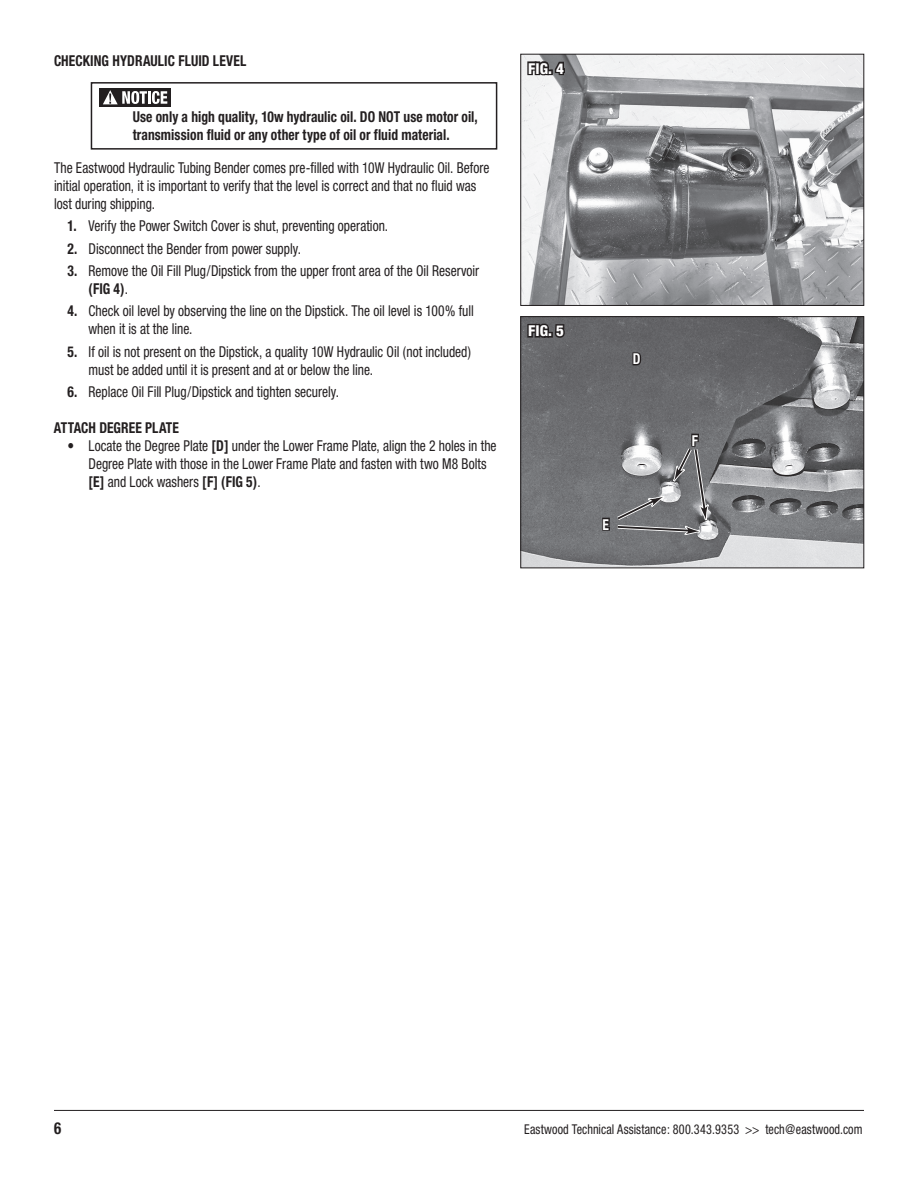
<style>
.page{position:relative;width:918px;height:1188px;background:#fff}
.page>*{position:absolute;margin:0;border:0;box-sizing:border-box;transform-origin:0 0}
.t1{font:700 condensed 16.5px "Helvetica Neue";color:#231f20;scale:.9 1}
.t2{font:condensed 15px/18px "Helvetica Neue";color:#231f20;scale:.9 1}
.t3{font:700 condensed 15px/18px "Helvetica Neue";letter-spacing:.005em;color:#231f20;scale:.9 1}
.t4{font:800 condensed 15px "Helvetica Neue";letter-spacing:.01em;color:#fff}
.t5{font:700 condensed 15px "Helvetica Neue";color:#fff;scale:.9 1}
.t6{font:condensed 13.5px "Helvetica Neue";letter-spacing:.01em;color:#231f20;scale:.9 1}
.s1{font-weight:700}
</style>
<div class="page">
<hr style="left:54px;top:1110px;width:810px;height:1px;background:#231f20">
<img style="left:523px;top:56px;width:339px;height:248px">
<div style="left:521px;top:54px;width:343px;height:252px;border:1px solid #231f20"></div>
<svg style="left:526px;top:53px;width:40px;height:24px"></svg>
<div style="left:91px;top:82px;width:406px;height:68px;border:2px solid #231f20"></div>
<div style="left:99px;top:88px;width:72px;height:19px;background:#231f20"></div>
<svg style="left:103px;top:90px;width:64px;height:14px"></svg>
<img style="left:523px;top:318px;width:339px;height:248px">
<div style="left:521px;top:316px;width:343px;height:252px;border:1px solid #231f20"></div>
<svg style="left:526px;top:320px;width:40px;height:22px"></svg>
<svg style="left:631px;top:351px;width:11px;height:16px"></svg>
<svg style="left:601px;top:433px;width:109px;height:103px;background:#838486"></svg>
<svg style="left:520px;top:429px;width:4px;height:10px"></svg>
<svg style="left:829px;top:303px;width:33px;height:57px"></svg>
<svg style="left:754px;top:268px;width:8px;height:21px"></svg>
<svg style="left:757px;top:296px;width:12px;height:33px"></svg>
<p class="t3" style="left:54px;top:51px;width:215px">CHECKING HYDRAULIC FLUID LEVEL</p>
<p class="t3" style="left:133px;top:107px;width:385px">Use only a high quality, 10w hydraulic oil. DO NOT use motor oil, transmission fluid or any other type of oil or fluid material.</p>
<p class="t2" style="left:54px;top:159px;width:485px">The Eastwood Hydraulic Tubing Bender comes pre-filled with 10W Hydraulic Oil. Before initial operation, it is important to verify that the level is correct and that no fluid was lost during shipping.</p>
<p class="t2" style="left:68px;top:217px;width:358px"><span class="s1">1.</span> Verify the Power Switch Cover is shut, preventing operation.</p>
<p class="t2" style="left:68px;top:239px;width:261px"><span class="s1">2.</span> Disconnect the Bender from power supply.</p>
<p class="t2" style="left:89px;top:261px;width:436px;text-indent:-21px"><span class="s1">3.</span> Remove the Oil Fill Plug/Dipstick from the upper front area of the Oil Reservoir <span class="s1">(FIG 4)</span>.</p>
<p class="t2" style="left:89px;top:302px;width:430px;text-indent:-21px"><span class="s1">4.</span> Check oil level by observing the line on the Dipstick. The oil level is 100% full when it is at the line.</p>
<p class="t2" style="left:89px;top:342px;width:427px;text-indent:-21px"><span class="s1">5.</span> If oil is not present on the Dipstick, a quality 10W Hydraulic Oil (not included) must be added until it is present and at or below the line.</p>
<p class="t2" style="left:68px;top:382px;width:303px"><span class="s1">6.</span> Replace Oil Fill Plug/Dipstick and tighten securely.</p>
<p class="t3" style="left:54px;top:418px;width:141px">ATTACH DEGREE PLATE</p>
<p class="t2" style="left:88px;top:436px;width:455px;text-indent:-21px">• Locate the Degree Plate <span class="s1">[D]</span> under the Lower Frame Plate, align the 2 holes in the<br>Degree Plate with those in the Lower Frame Plate and fasten with two M8 Bolts <span class="s1">[E]</span> and Lock washers <span class="s1">[F] (FIG 5)</span>.</p>
<p class="t4" style="left:528px;top:59px;width:37px">FIG. 4</p>
<p class="t4" style="left:528px;top:321px;width:37px">FIG. 5</p>
<p class="t5" style="left:633px;top:350px;width:10px">D</p>
<p class="t5" style="left:603px;top:515px;width:9px">E</p>
<p class="t5" style="left:692px;top:431px;width:8px">F</p>
<p class="t1" style="left:54px;top:1118px;width:9px">6</p>
<p class="t6" style="left:524px;top:1121px;width:377px">Eastwood Technical Assistance: 800.343.9353 &gt;&gt; tech@eastwood.com</p>
</div>
